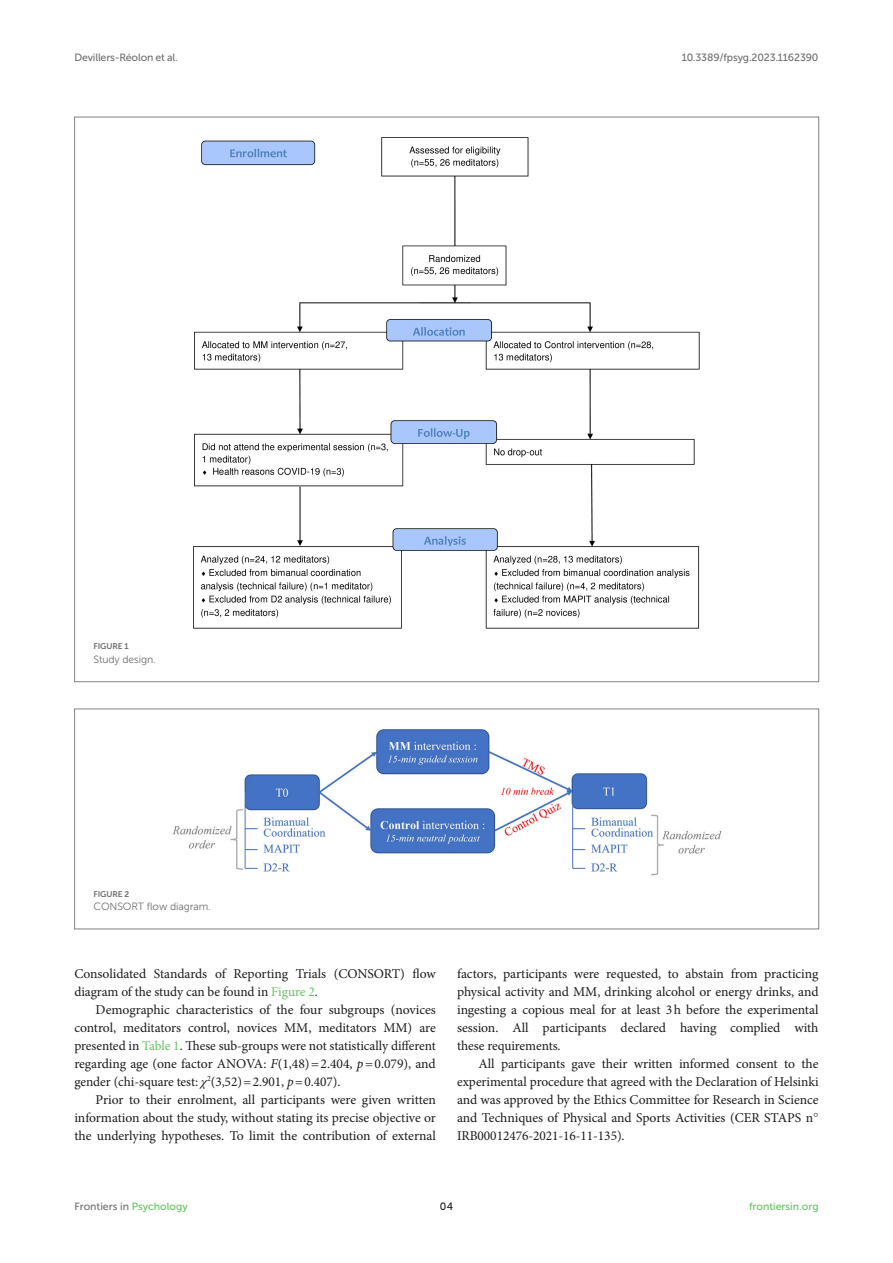
<style>
.page{position:relative;width:893px;height:1263px;background:#fff}
.page>*{position:absolute;margin:0;border:0;box-sizing:border-box;transform-origin:0 0}
.TEXT{font:13.5px/18px "Minion Pro";letter-spacing:-.005em;color:#1b1c1b;text-align:justify}
.t1{font:10.5px "Museo Sans 500";letter-spacing:-.015em;color:#706f70}
.FIG_LEG{font:10.5px "Museo Sans 300";letter-spacing:-.01em;color:#706f70}
.t2{font:10.5px "Museo Sans 500";color:#65c161}
.t3{font:10.5px "Museo Sans 500";color:#1b1c1b}
.FIG_HD{font:8.25px "Museo Sans 700";letter-spacing:-.01em;color:#706f70}
.s1{color:#65c161}
.s2{font-style:italic}
.s3{font-family:"STIX General";font-style:italic}
.s4{font-family:"STIX"}
</style>
<div class="page">
<img style="left:193px;top:137px;width:507px;height:492px">
<img style="left:172px;top:729px;width:550px;height:147px">
<div style="left:74px;top:709px;width:745px;height:220px;border:1px solid #808285"></div>
<p class="t1" style="left:74px;top:51px;width:105px">Devillers-Réolon et al.</p>
<p class="t1" style="left:682px;top:51px;width:138px">10.3389/fpsyg.2023.1162390</p>
<p class="FIG_HD" style="left:94px;top:642px;width:37px">FIGURE 1</p>
<p class="FIG_LEG" style="left:94px;top:653px;width:64px">Study design.</p>
<p class="FIG_HD" style="left:94px;top:889px;width:37px">FIGURE 2</p>
<p class="FIG_LEG" style="left:94px;top:901px;width:119px">CONSORT flow diagram.</p>
<p class="TEXT" style="left:74px;top:965px;width:363px">Consolidated Standards of Reporting Trials (CONSORT) flow diagram of the study can be found in <span class="s1">Figure 2</span>.</p>
<p class="TEXT" style="left:74px;top:1001px;width:363px;text-indent:21px">Demographic characteristics of the four subgroups (novices control, meditators control, novices MM, meditators MM) are presented in <span class="s1">Table 1</span>. These sub-groups were not statistically different regarding age (one factor ANOVA: <span class="s2">F</span>(1,48)=2.404, <span class="s2">p</span>=0.079), and gender (chi-square test: <span class="s3">χ</span><sup>2</sup>(3,52)=2.901, <span class="s2">p</span>=0.407).</p>
<p class="TEXT" style="left:74px;top:1091px;width:363px;text-indent:21px">Prior to their enrolment, all participants were given written information about the study, without stating its precise objective or the underlying hypotheses. To limit the contribution of external</p>
<p class="TEXT" style="left:457px;top:965px;width:363px">factors, participants were requested, to abstain from practicing physical activity and MM, drinking alcohol or energy drinks, and ingesting a copious meal for at least 3h before the experimental session. All participants declared having complied with these requirements.</p>
<p class="TEXT" style="left:457px;top:1055px;width:363px;text-indent:21px">All participants gave their written informed consent to the experimental procedure that agreed with the Declaration of Helsinki and was approved by the Ethics Committee for Research in Science and Techniques of Physical and Sports Activities (CER STAPS n<span class="s4">° </span>IRB00012476-2021-16-11-135).</p>
<p class="t1" style="left:74px;top:1200px;width:115px">Frontiers in <span class="s1">Psychology</span></p>
<p class="t3" style="left:440px;top:1200px;width:15px">04</p>
<p class="t2" style="left:749px;top:1200px;width:71px">frontiersin.org</p>
</div>
